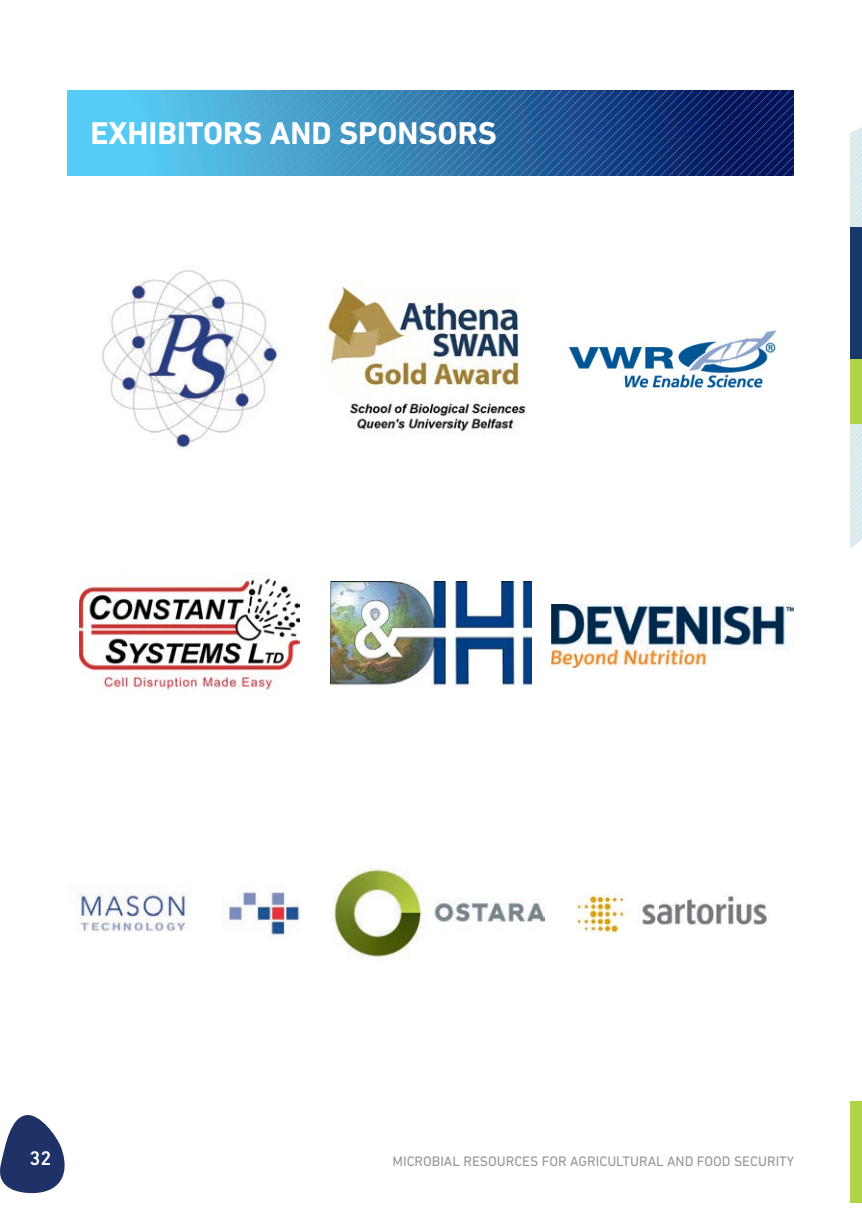
<style>
.page{position:relative;width:862px;height:1214px;background:#fff}
.page>*{position:absolute;margin:0;border:0;box-sizing:border-box;transform-origin:0 0}
.HEADINGS{font:700 32px "DIN Next LT Pro";color:#fff}
.t1{font:500 20px "DIN Next LT Pro";color:#fff}
.t2{font:14px "DIN Next LT Pro";color:#939598}
</style>
<div class="page">
<svg style="left:0;top:1115px;width:65px;height:79px"></svg>
<svg style="left:68px;top:91px;width:725px;height:85px;background:#3379af"></svg>
<img style="left:102px;top:270px;width:176px;height:179px">
<img style="left:324px;top:284px;width:203px;height:151px">
<img style="left:569px;top:331px;width:207px;height:57px">
<img style="left:76px;top:885px;width:224px;height:51px">
<img style="left:333px;top:868px;width:211px;height:90px">
<img style="left:577px;top:894px;width:190px;height:37px">
<img style="left:79px;top:573px;width:220px;height:119px">
<img style="left:330px;top:581px;width:201px;height:107px">
<img style="left:552px;top:604px;width:242px;height:63px">
<svg style="left:850px;top:127px;width:12px;height:422px;background:#deebee"></svg>
<div style="left:850px;top:1101px;width:12px;height:101px;background:#b1d349"></div>
<div style="left:850px;top:358px;width:12px;height:66px;background:#b1d349"></div>
<div style="left:850px;top:227px;width:12px;height:132px;background:#183869"></div>
<p class="HEADINGS" style="left:90px;top:114px;width:408px">EXHIBITORS AND SPONSORS</p>
<p class="HEADINGS" style="left:91px;top:114px;width:159px">SPONSORS</p>
<h2 class="t1" style="left:29px;top:1146px;width:23px">32</h2>
<p class="t2" style="left:392px;top:1153px;width:403px">MICROBIAL RESOURCES FOR AGRICULTURAL AND FOOD SECURITY</p>
</div>
